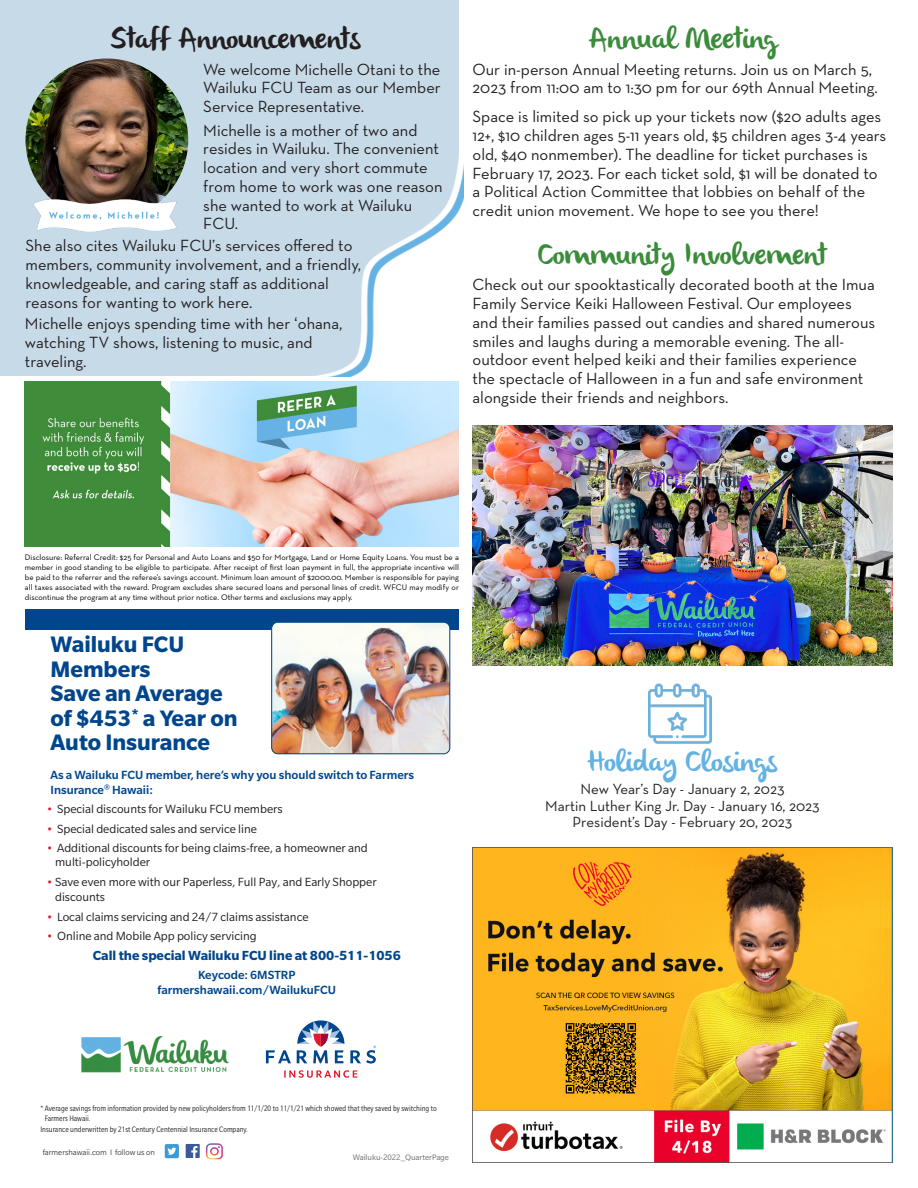
<style>
.page{position:relative;width:918px;height:1188px;background:#fff}
.page>*{position:absolute;margin:0;border:0;box-sizing:border-box;transform-origin:0 0}
.t1{font:30px "olivier";color:#3a8c3a}
.t2{font:30px "olivier";color:#231f20}
.t3{font:30px "olivier";color:#63b2e3}
.t4{font:700 24.3px/24.3px "Slate Pro";color:#01468c}
.t5{font:16.5px/18.8px "Neutra Text";color:#231f20}
.t6{font:15px "Neutra Text";color:#231f20}
.t7{font:700 14.4px "Slate Pro";color:#01468c}
.t8{font:12.9px/14.4px "Slate Pro";color:#231f20}
.t9{font:500 12.9px/14.4px "Slate Pro";color:#01468c;text-align:center}
.t10{font:condensed 8.55px/10.1px "Slate Pro";color:#231f20}
.t11{font:300 8.55px "Slate Pro";color:#231f20}
.t12{font:8.55px "Slate Pro";color:#6c6d70}
.t13{font:8.25px/9.9px "Neutra Text";color:#000204;text-align:justify}
.s1{font-family:"Arial"}
.s2{color:#e01931}
</style>
<div class="page">
<div style="left:0;top:0;width:459px;height:375px;background:#c7dae8"></div>
<img style="left:26px;top:58px;width:162px;height:163px;border-radius:81px">
<img style="left:648px;top:683px;width:63px;height:61px">
<img style="left:33px;top:194px;width:144px;height:38px">
<img style="left:473px;top:426px;width:419px;height:239px">
<svg style="left:284px;top:1070px;width:74px;height:8px"></svg>
<svg style="left:266px;top:1020px;width:110px;height:44px"></svg>
<div style="left:186px;top:1144px;width:14px;height:14px;background:#3b5a9a"></div>
<svg style="left:191px;top:1146px;width:7px;height:12px"></svg>
<div style="left:165px;top:1144px;width:14px;height:14px;background:#3d9ad5;border-radius:2px"></div>
<svg style="left:167px;top:1148px;width:9px;height:7px"></svg>
<img style="left:205px;top:1143px;width:17px;height:17px">
<div style="left:25px;top:609px;width:434px;height:20px;background:#01468c"></div>
<img style="left:273px;top:624px;width:177px;height:130px">
<div style="left:271px;top:622px;width:179px;height:132px;border:1px solid #01468c;border-radius:6px"></div>
<img style="left:81px;top:1037px;width:147px;height:36px">
<img style="left:473px;top:848px;width:419px;height:315px">
<img style="left:25px;top:382px;width:434px;height:165px">
<img style="left:209px;top:156px;width:255px;height:221px">
<p class="t2" style="left:110px;top:21px;width:252px">Staff Announcements</p>
<p class="t5" style="left:203px;top:59px;width:239px;text-align:justify">We welcome Michelle Otani to the Wailuku FCU Team as our Member Service Representative.</p>
<p class="t5" style="left:203px;top:120px;width:241px">Michelle is a mother of two and resides in Wailuku. The convenient location and very short commute from home to work was one reason she wanted to work at Wailuku<br>FCU.</p>
<p class="t5" style="left:26px;top:236px;width:337px">She also cites Wailuku FCU’s services offered to members, community involvement, and a friendly, knowledgeable, and caring staff as additional reasons for wanting to work here.</p>
<p class="t5" style="left:25px;top:314px;width:319px">Michelle enjoys spending time with her <span class="s1">ʻ</span>ohana, watching TV shows, listening to music, and traveling.</p>
<p class="t1" style="left:589px;top:21px;width:189px">Annual Meeting</p>
<p class="t5" style="left:473px;top:59px;width:407px">Our in-person Annual Meeting returns. Join us on March 5,<br>2023 from 11:00 am to 1:30 pm for our 69th Annual Meeting.</p>
<p class="t5" style="left:473px;top:107px;width:415px">Space is limited so pick up your tickets now ($20 adults ages 12+, $10 children ages 5-11 years old, $5 children ages 3-4 years old, $40 nonmember). The deadline for ticket purchases is February 17, 2023. For each ticket sold, $1 will be donated to a Political Action Committee that lobbies on behalf of the credit union movement. We hope to see you there!</p>
<p class="t1" style="left:538px;top:237px;width:291px">Community Involvement</p>
<p class="t5" style="left:473px;top:275px;width:404px">Check out our spooktastically decorated booth at the Imua Family Service Keiki Halloween Festival. Our employees and their families passed out candies and shared numerous smiles and laughs during a memorable evening. The all&shy;outdoor event helped keiki and their families experience the spectacle of Halloween in a fun and safe environment alongside their friends and neighbors.</p>
<p class="t13" style="left:25px;top:552px;width:435px">Disclosure: Referral Credit: $25 for Personal and Auto Loans and $50 for Mortgage, Land or Home Equity Loans. You must be a member in good standing to be eligible to participate. After receipt of first loan payment in full, the appropriate incentive will be paid to the referrer and the referee’s savings account. Minimum loan amount of $2000.00. Member is responsible for paying all taxes associated with the reward. Program excludes share secured loans and personal lines of credit. WFCU may modify or discontinue the program at any time without prior notice. Other terms and exclusions may apply.</p>
<p class="t4" style="left:51px;top:632px;width:189px">Wailuku FCU<br>Members<br>Save an Average of $453<sup>*</sup> a Year on<br>Auto Insurance</p>
<p class="t9" style="left:51px;top:768px;width:365px;text-align:left">As a Wailuku FCU member, here’s why you should switch to Farmers<br>Insurance<sup>®</sup> Hawaii:</p>
<p class="t8" style="left:47px;top:802px;width:238px"><span class="s2">•</span> Special discounts for Wailuku FCU members</p>
<p class="t8" style="left:47px;top:821px;width:212px"><span class="s2">•</span> Special dedicated sales and service line</p>
<p class="t8" style="left:55px;top:841px;width:314px;text-indent:-9px"><span class="s2">•</span> Additional discounts for being claims-free, a homeowner and multi-policyholder</p>
<p class="t8" style="left:55px;top:874px;width:323px;line-height:15.5px;text-indent:-9px"><span class="s2">•</span> Save even more with our Paperless, Full Pay, and Early Shopper discounts</p>
<p class="t8" style="left:47px;top:910px;width:264px"><span class="s2">•</span> Local claims servicing and 24/7 claims assistance</p>
<p class="t8" style="left:47px;top:929px;width:212px"><span class="s2">•</span> Online and Mobile App policy servicing</p>
<p class="t7" style="left:93px;top:947px;width:310px">Call the special Wailuku FCU line at 800-511-1056</p>
<p class="t9" style="left:158px;top:968px;width:180px">Keycode: 6MSTRP farmershawaii.com/WailukuFCU</p>
<p class="t10" style="left:45px;top:1103px;width:394px;text-indent:-4px">* Average savings from information provided by new policyholders from 11/1/20 to 11/1/21 which showed that they saved by switching to<br>Farmers Hawaii.</p>
<p class="t10" style="left:40px;top:1124px;width:209px">Insurance underwritten by 21st Century Centennial Insurance Company.</p>
<p class="t12" style="left:353px;top:1152px;width:98px">Wailuku-2022_QuarterPage</p>
<p class="t11" style="left:43px;top:1147px;width:114px">farmershawaii.com I follow us on</p>
<p class="t3" style="left:588px;top:744px;width:191px">Holiday Closings</p>
<p class="t6" style="left:580px;top:780px;width:206px">New Year’s Day - January 2, 2023</p>
<p class="t6" style="left:545px;top:796px;width:276px">Martin Luther King Jr. Day - January 16, 2023</p>
<p class="t6" style="left:573px;top:813px;width:221px">President’s Day - February 20, 2023</p>
</div>
